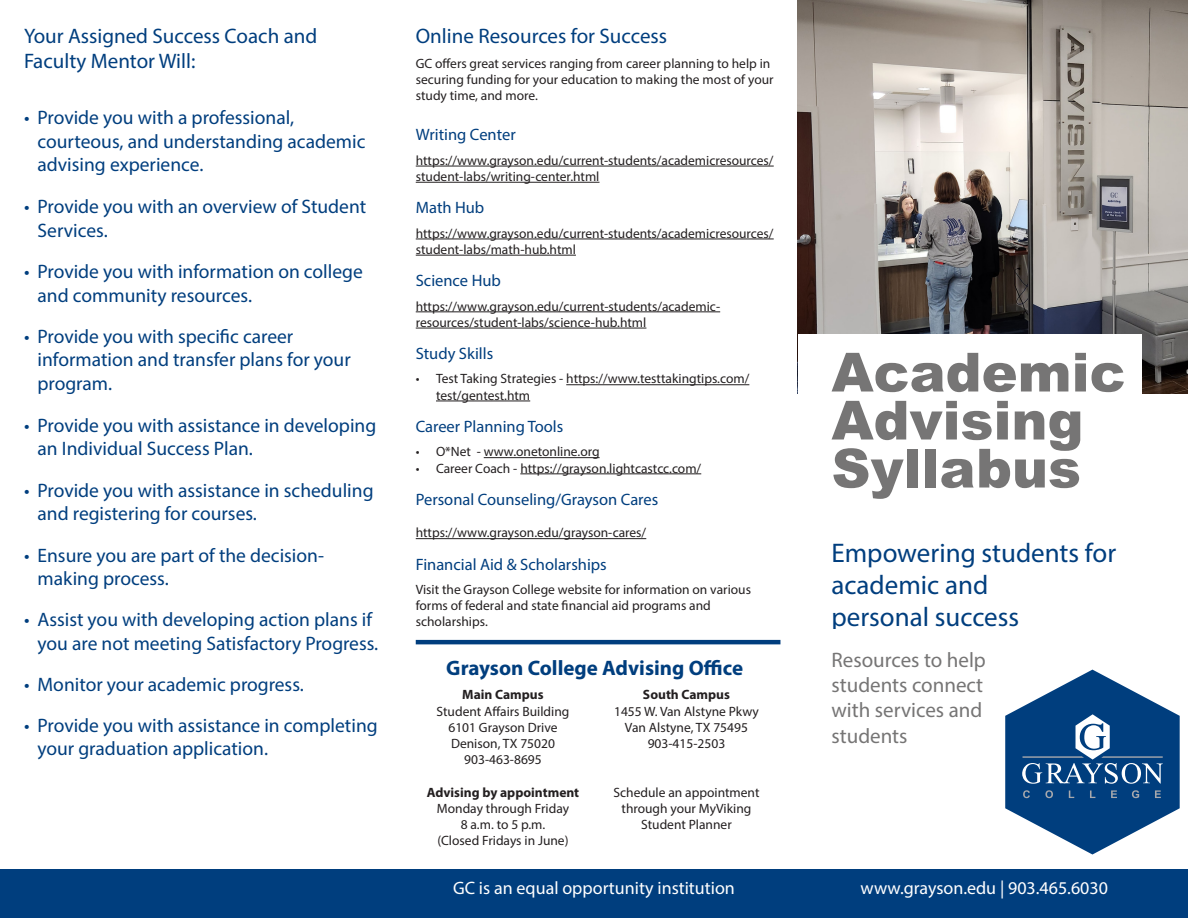
<style>
.page{position:relative;width:1188px;height:918px;background:#fff}
.page>*{position:absolute;margin:0;border:0;box-sizing:border-box;transform-origin:0 0}
.Document_Title{font:900 54px/48px "Arial";color:#767575}
.Subtitle{font:27px/32.4px "Myriad Pro";color:#003e7e}
.Secondary_Subtitle{font:21px/25.2px "Myriad Pro";color:#767575}
.Heading__H2__Space_After{font:21px/25.2px "Myriad Pro";color:#003e7e}
.Heading__H2__Centered{font:700 21px "Myriad Pro";color:#003e7e}
.Heading__H2{font:21px "Myriad Pro";color:#003e7e}
.t1{font:19.5px/23.4px "Myriad Pro";color:#003e7e}
.Footer_Text_White{font:18px "Myriad Pro";color:#fff}
.Heading__H3{font:16.5px "Myriad Pro";color:#003e7e}
.Base_Text{font:16.5px "Myriad Pro";color:#003e7e}
.Base_Text_-_Small_No_Space{font:13.5px/16.2px "Myriad Pro";color:#231f20}
.Base_Text_-_Small{font:13.5px/16.2px "Myriad Pro";color:#231f20}
.Base_Text_-_Small_2-Col_Centered{font:13.5px/16.2px "Myriad Pro";color:#231f20;text-align:center}
.Heading__H3__Contact_Info{font:700 13.5px "Myriad Pro";color:#231f20}
</style>
<div class="page">
<div style="left:0;top:869px;width:1188px;height:49px;background:#003e7e"></div>
<img style="left:798px;top:0;width:390px;height:393px">
<div style="left:798px;top:334px;width:344px;height:296px;background:#fff"></div>
<svg style="left:1005px;top:670px;width:175px;height:185px"></svg>
<hr style="left:416px;top:166px;width:358px;height:1px;background:#231f20">
<hr style="left:416px;top:182px;width:184px;height:1px;background:#231f20">
<hr style="left:416px;top:239px;width:358px;height:1px;background:#231f20">
<hr style="left:416px;top:255px;width:160px;height:1px;background:#231f20">
<hr style="left:416px;top:312px;width:304px;height:1px;background:#231f20">
<hr style="left:416px;top:328px;width:230px;height:1px;background:#231f20">
<hr style="left:566px;top:384px;width:183px;height:1px;background:#231f20">
<hr style="left:436px;top:401px;width:94px;height:1px;background:#231f20">
<hr style="left:484px;top:457px;width:116px;height:1px;background:#231f20">
<hr style="left:520px;top:474px;width:181px;height:1px;background:#231f20">
<hr style="left:416px;top:538px;width:230px;height:1px;background:#231f20">
<hr style="left:416px;top:640px;width:364px;height:4px;background:#003e7e">
<h2 class="Heading__H2__Space_After" style="left:24px;top:23px;width:295px">Your Assigned Success Coach and<br>Faculty Mentor Will:</h2>
<p class="t1" style="left:38px;top:106px;width:329px;text-indent:-14px">• Provide you with a professional, courteous, and understanding academic advising experience.</p>
<p class="t1" style="left:38px;top:195px;width:330px;text-indent:-14px">• Provide you with an overview of Student<br>Services.</p>
<p class="t1" style="left:38px;top:260px;width:327px;text-indent:-14px">• Provide you with information on college and community resources.</p>
<p class="t1" style="left:38px;top:324px;width:315px;text-indent:-14px">• Provide you with specific career information and transfer plans for your program.</p>
<p class="t1" style="left:38px;top:413px;width:340px;text-indent:-14px">• Provide you with assistance in developing an Individual Success Plan.</p>
<p class="t1" style="left:38px;top:478px;width:338px;text-indent:-14px">• Provide you with assistance in scheduling and registering for courses.</p>
<p class="t1" style="left:38px;top:543px;width:288px;text-indent:-14px">• Ensure you are part of the decision&shy;making process.</p>
<p class="t1" style="left:38px;top:608px;width:342px;text-indent:-14px">• Assist you with developing action plans if you are not meeting Satisfactory Progress.</p>
<p class="t1" style="left:24px;top:673px;width:281px">• Monitor your academic progress.</p>
<p class="t1" style="left:38px;top:713px;width:342px;text-indent:-14px">• Provide you with assistance in completing your graduation application.</p>
<h2 class="Heading__H2" style="left:416px;top:23px;width:253px">Online Resources for Success</h2>
<p class="Base_Text_-_Small" style="left:416px;top:55px;width:359px">GC offers great services ranging from career planning to help in securing funding for your education to making the most of your study time, and more.</p>
<h3 class="Heading__H3" style="left:416px;top:125px;width:101px">Writing Center</h3>
<p class="Base_Text_-_Small_No_Space" style="left:416px;top:152px;width:359px">https://www.grayson.edu/current-students/academicresources/ student-labs/writing-center.html</p>
<h3 class="Heading__H3" style="left:416px;top:198px;width:70px">Math Hub</h3>
<p class="Base_Text_-_Small_No_Space" style="left:416px;top:225px;width:359px">https://www.grayson.edu/current-students/academicresources/ student-labs/math-hub.html</p>
<h3 class="Heading__H3" style="left:416px;top:270px;width:87px">Science Hub</h3>
<p class="Base_Text_-_Small_No_Space" style="left:416px;top:298px;width:306px">https://www.grayson.edu/current-students/academic&shy;resources/student-labs/science-hub.html</p>
<h3 class="Heading__H3" style="left:416px;top:343px;width:79px">Study Skills</h3>
<p class="Base_Text_-_Small" style="left:436px;top:371px;width:315px;text-indent:-20px">• Test Taking Strategies - https://www.testtakingtips.com/ test/gentest.htm</p>
<h3 class="Heading__H3" style="left:416px;top:416px;width:149px">Career Planning Tools</h3>
<p class="Base_Text_-_Small" style="left:416px;top:443px;width:185px">• O*Net - www.onetonline.org</p>
<p class="Base_Text_-_Small" style="left:416px;top:460px;width:287px">• Career Coach - https://grayson.lightcastcc.com/</p>
<p class="Base_Text" style="left:416px;top:489px;width:244px">Personal Counseling/Grayson Cares</p>
<p class="Base_Text_-_Small_No_Space" style="left:416px;top:524px;width:232px">https://www.grayson.edu/grayson-cares/</p>
<h3 class="Heading__H3" style="left:416px;top:554px;width:193px">Financial Aid &amp; Scholarships</h3>
<p class="Base_Text_-_Small_No_Space" style="left:416px;top:581px;width:337px">Visit the Grayson College website for information on various forms of federal and state financial aid programs and scholarships.</p>
<h2 class="Heading__H2__Centered" style="left:446px;top:654px;width:298px">Grayson College Advising Office</h2>
<h3 class="Heading__H3__Contact_Info" style="left:462px;top:686px;width:83px">Main Campus</h3>
<p class="Base_Text_-_Small_2-Col_Centered" style="left:437px;top:703px;width:134px">Student Affairs Building<br>6101 Grayson Drive<br>Denison, TX 75020<br>903-463-8695</p>
<h3 class="Heading__H3__Contact_Info" style="left:643px;top:686px;width:89px">South Campus</h3>
<p class="Base_Text_-_Small_2-Col_Centered" style="left:614px;top:703px;width:146px">1455 W. Van Alstyne Pkwy<br>Van Alstyne, TX 75495<br>903-415-2503</p>
<h3 class="Heading__H3__Contact_Info" style="left:427px;top:783px;width:154px">Advising by appointment</h3>
<p class="Base_Text_-_Small_2-Col_Centered" style="left:437px;top:800px;width:134px">Monday through Friday<br>8 a.m. to 5 p.m.<br>(Closed Fridays in June)</p>
<p class="Base_Text_-_Small_2-Col_Centered" style="left:613px;top:784px;width:148px">Schedule an appointment through your MyViking<br>Student Planner</p>
<p class="Footer_Text_White" style="left:453px;top:877px;width:283px">GC is an equal opportunity institution</p>
<h1 class="Document_Title" style="left:832px;top:347px;width:296px">Academic<br>Advising<br>Syllabus</h1>
<p class="Subtitle" style="left:832px;top:536px;width:286px">Empowering students for academic and<br>personal success</p>
<p class="Secondary_Subtitle" style="left:832px;top:647px;width:156px">Resources to help students connect with services and students</p>
<p class="Footer_Text_White" style="left:861px;top:877px;width:249px">www.grayson.edu | 903.465.6030</p>
</div>
